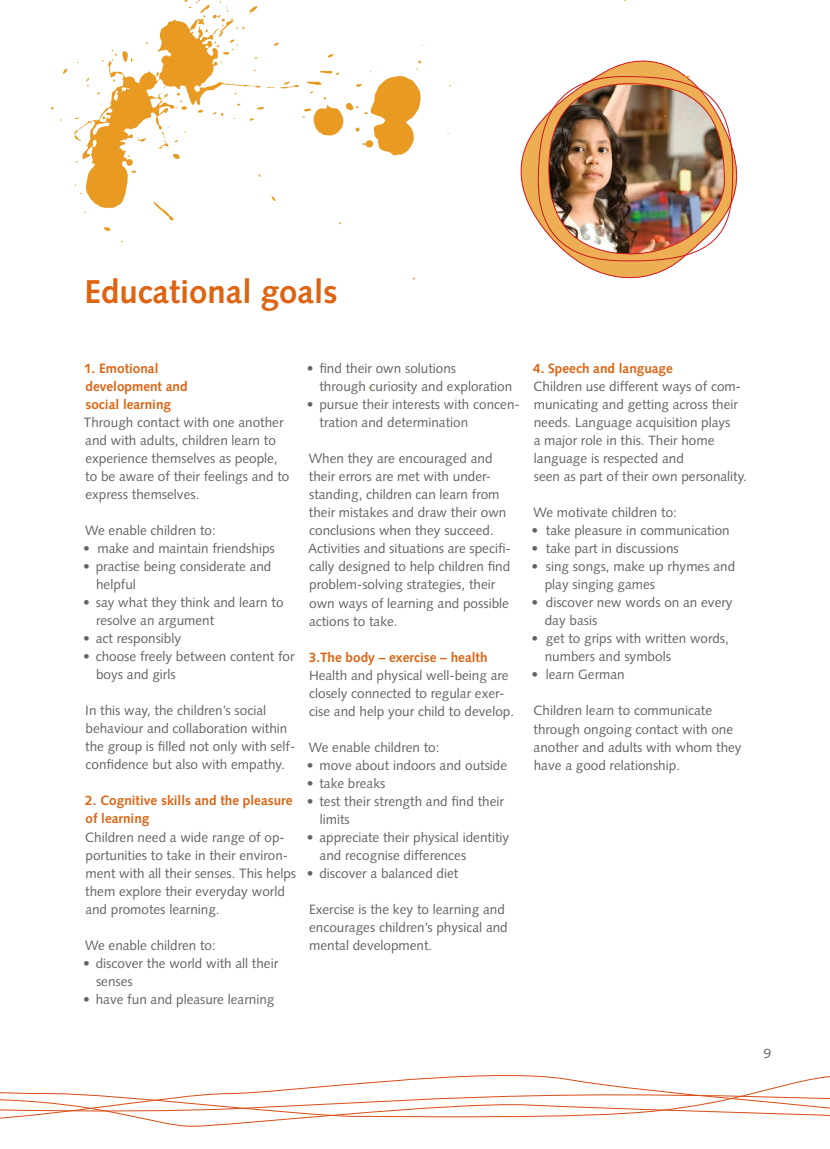
<style>
.page{position:relative;width:830px;height:1149px;background:#fff}
.page>*{position:absolute;margin:0;border:0;box-sizing:border-box;transform-origin:0 0}
.t1{font:700 33px "Syntax";color:#dc6413}
.t2{font:13.5px/18px "Syntax";color:#646363}
.t3{font:700 13.5px/18px "Syntax";color:#dc6413}
</style>
<div class="page">
<svg style="left:520px;top:60px;width:165px;height:219px"></svg>
<img style="left:537px;top:75px;width:201px;height:188px">
<svg style="left:63px;top:68px;width:4px;height:6px"></svg>
<svg style="left:74px;top:0;width:348px;height:231px"></svg>
<svg style="left:0;top:1075px;width:829px;height:51px"></svg>
<h1 class="t1" style="left:85px;top:272px;width:255px">Educational goals</h1>
<p class="t3" style="left:84px;top:359px;width:105px">1. Emotional development and social learning</p>
<p class="t2" style="left:84px;top:413px;width:207px">Through contact with one another and with adults, children learn to experience themselves as people, to be aware of their feelings and to express themselves.</p>
<p class="t2" style="left:85px;top:521px;width:132px">We enable children to:</p>
<p class="t2" style="left:83px;top:539px;width:193px">• make and maintain friendships</p>
<p class="t2" style="left:96px;top:557px;width:177px;text-indent:-13px">• practise being considerate and helpful</p>
<p class="t2" style="left:96px;top:593px;width:189px;text-indent:-13px">• say what they think and learn to resolve an argument</p>
<p class="t2" style="left:83px;top:629px;width:99px">• act responsibly</p>
<p class="t2" style="left:96px;top:647px;width:200px;text-indent:-13px">• choose freely between content for boys and girls</p>
<p class="t2" style="left:85px;top:701px;width:211px">In this way, the children’s social behaviour and collaboration within the group is filled not only with self&shy;confidence but also with empathy.</p>
<p class="t3" style="left:85px;top:791px;width:209px">2. Cognitive skills and the pleasure of learning</p>
<p class="t2" style="left:85px;top:827px;width:212px">Children need a wide range of op&shy;portunities to take in their environ&shy;ment with all their senses. This helps them explore their everyday world and promotes learning.</p>
<p class="t2" style="left:85px;top:935px;width:132px">We enable children to:</p>
<p class="t2" style="left:96px;top:953px;width:183px;text-indent:-13px">• discover the world with all their senses</p>
<p class="t2" style="left:83px;top:989px;width:192px">• have fun and pleasure learning</p>
<p class="t2" style="left:319px;top:359px;width:194px;text-indent:-12px">• find their own solutions<br>through curiosity and exploration</p>
<p class="t2" style="left:319px;top:395px;width:202px;text-indent:-13px">• pursue their interests with concen&shy;tration and determination</p>
<p class="t2" style="left:308px;top:449px;width:204px">When they are encouraged and their errors are met with under&shy;standing, children can learn from their mistakes and draw their own conclusions when they succeed.<br>Activities and situations are specifi&shy;cally designed to help children find problem-solving strategies, their own ways of learning and possible actions to take.</p>
<p class="t3" style="left:309px;top:647px;width:180px">3.The body – exercise – health</p>
<p class="t2" style="left:309px;top:665px;width:206px">Health and physical well-being are closely connected to regular exer&shy;cise and help your child to develop.</p>
<p class="t2" style="left:308px;top:737px;width:132px">We enable children to:</p>
<p class="t2" style="left:307px;top:755px;width:202px">• move about indoors and outside</p>
<p class="t2" style="left:307px;top:773px;width:80px">• take breaks</p>
<p class="t2" style="left:320px;top:791px;width:185px;text-indent:-13px">• test their strength and find their limits</p>
<p class="t2" style="left:319px;top:827px;width:191px;text-indent:-13px">• appreciate their physical identitiy and recognise differences</p>
<p class="t2" style="left:307px;top:863px;width:153px">• discover a balanced diet</p>
<p class="t2" style="left:309px;top:899px;width:200px">Exercise is the key to learning and encourages children’s physical and mental development.</p>
<p class="t3" style="left:533px;top:359px;width:141px">4. Speech and language</p>
<p class="t2" style="left:533px;top:377px;width:215px">Children use different ways of com&shy;municating and getting across their needs. Language acquisition plays<br>a major role in this. Their home language is respected and<br>seen as part of their own personality.</p>
<p class="t2" style="left:533px;top:503px;width:145px">We motivate children to:</p>
<p class="t2" style="left:531px;top:521px;width:199px">• take pleasure in communication</p>
<p class="t2" style="left:531px;top:539px;width:149px">• take part in discussions</p>
<p class="t2" style="left:544px;top:557px;width:192px;text-indent:-13px">• sing songs, make up rhymes and play singing games</p>
<p class="t2" style="left:544px;top:593px;width:189px;text-indent:-13px">• discover new words on an every day basis</p>
<p class="t2" style="left:544px;top:629px;width:186px;text-indent:-13px">• get to grips with written words, numbers and symbols</p>
<p class="t2" style="left:531px;top:665px;width:95px">• learn German</p>
<p class="t2" style="left:533px;top:701px;width:209px">Children learn to communicate through ongoing contact with one another and adults with whom they have a good relationship.</p>
<p class="t2" style="left:763px;top:1043px;width:9px">9</p>
</div>
